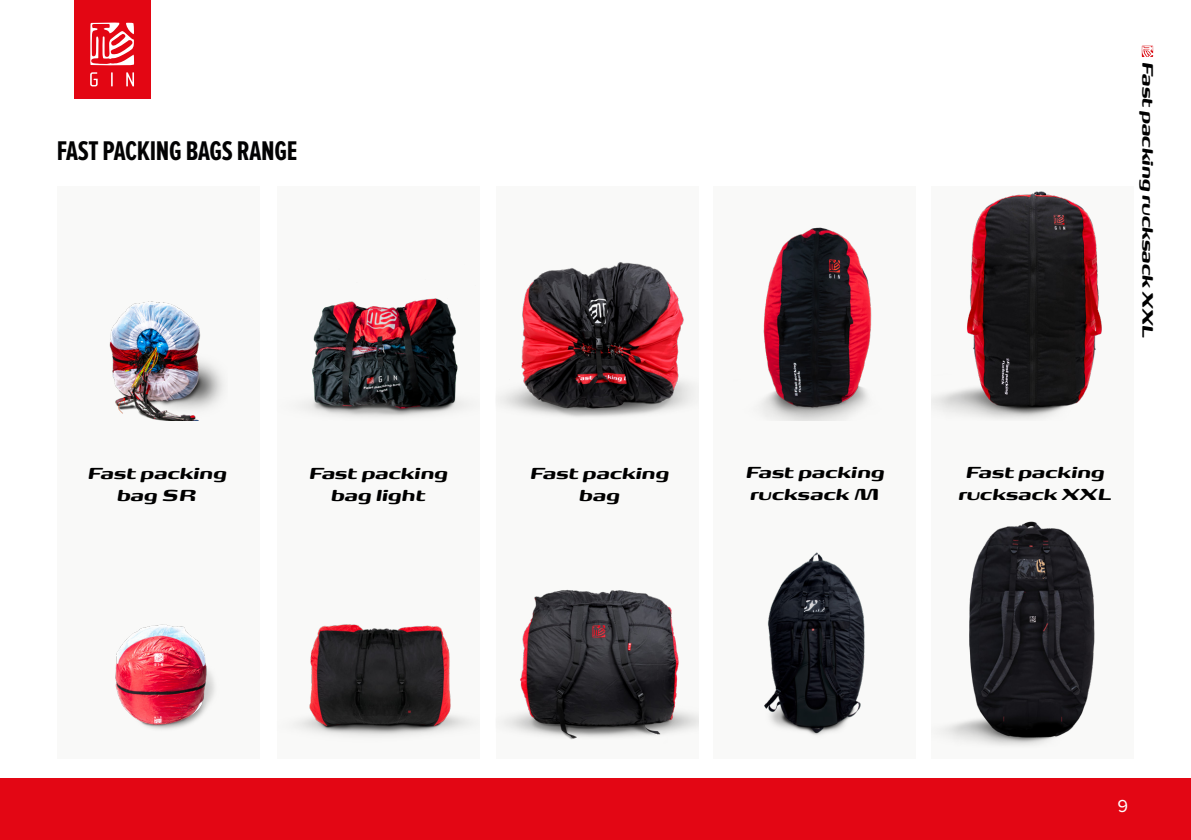
<style>
.page{position:relative;width:1191px;height:840px;background:#fff}
.page>*{position:absolute;margin:0;border:0;box-sizing:border-box;transform-origin:0 0}
.t1{font:700 28px "Proxima Nova Ex Cn";letter-spacing:-.01em;color:#020203}
.t2{font:italic 900 20px/22px "FP Head Pro";letter-spacing:-.03em;color:#000;text-align:center}
.t3{font:italic 900 19px "FP Head Pro";letter-spacing:-.04em;color:#000}
.t4{font:18px "Proxima Nova";color:#fff}
</style>
<div class="page">
<div style="left:0;top:777px;width:1191px;height:62px;background:#e30614"></div>
<svg style="left:1141px;top:46px;width:12px;height:11px"></svg>
<div style="left:74px;top:0;width:76px;height:98px;background:#e30613"></div>
<svg style="left:90px;top:72px;width:44px;height:15px"></svg>
<svg style="left:90px;top:22px;width:44px;height:44px"></svg>
<div style="left:57px;top:416px;width:203px;height:341px;background:#f9f9f8"></div>
<img style="left:115px;top:624px;width:100px;height:105px">
<div style="left:57px;top:186px;width:203px;height:234px;background:#f9f9f8"></div>
<img style="left:109px;top:301px;width:114px;height:119px">
<div style="left:277px;top:416px;width:203px;height:341px;background:#f9f9f8"></div>
<img style="left:298px;top:624px;width:171px;height:112px">
<div style="left:277px;top:186px;width:203px;height:234px;background:#f9f9f8"></div>
<img style="left:306px;top:298px;width:157px;height:119px">
<div style="left:495px;top:416px;width:203px;height:341px;background:#f9f9f8"></div>
<img style="left:505px;top:589px;width:193px;height:150px">
<div style="left:495px;top:186px;width:203px;height:234px;background:#f9f9f8"></div>
<img style="left:501px;top:262px;width:191px;height:155px">
<div style="left:712px;top:416px;width:203px;height:341px;background:#f9f9f8"></div>
<img style="left:764px;top:552px;width:101px;height:183px">
<div style="left:712px;top:186px;width:203px;height:234px;background:#f9f9f8"></div>
<img style="left:762px;top:227px;width:110px;height:193px">
<div style="left:931px;top:416px;width:203px;height:341px;background:#f9f9f8"></div>
<img style="left:944px;top:521px;width:151px;height:224px">
<img style="left:931px;top:191px;width:171px;height:228px">
<h1 class="t1" style="left:57px;top:135px;width:242px">FAST PACKING BAGS RANGE</h1>
<p class="t3" style="left:1162px;top:61px;width:278px;rotate:90deg">Fast packing rucksack XXL</p>
<p class="t2" style="left:87px;top:460px;width:141px">Fast packing bag SR</p>
<p class="t2" style="left:308px;top:460px;width:141px">Fast packing bag light</p>
<p class="t2" style="left:529px;top:460px;width:141px">Fast packing bag</p>
<p class="t2" style="left:745px;top:459px;width:141px;text-align:left">Fast packing rucksack M</p>
<p class="t2" style="left:957px;top:459px;width:155px">Fast packing rucksack XXL</p>
<p class="t4" style="left:1117px;top:796px;width:12px">9</p>
</div>
